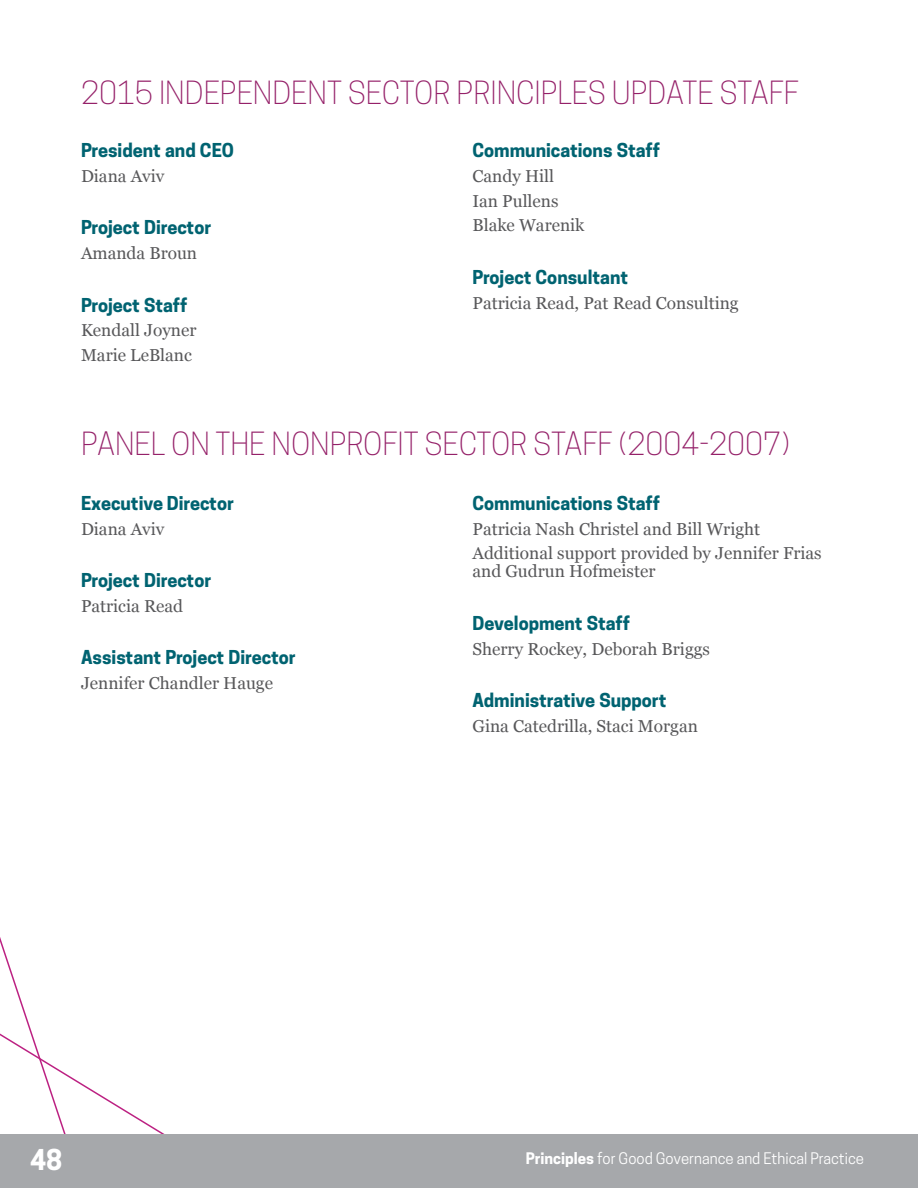
<style>
.page{position:relative;width:918px;height:1188px;background:#fff}
.page>*{position:absolute;margin:0;border:0;box-sizing:border-box;transform-origin:0 0}
.t1{font:300 30px "Cooper Hewitt";color:#952169}
.t2{font:700 27px "Cooper Hewitt";color:#fff}
.t3{font:700 18px "Cooper Hewitt";color:#006371}
.t4{font:17.25px/24.8px "Georgia";color:#58585a}
.t5{font:15px "Cooper Hewitt";color:#fff}
.s1{font-weight:700}
</style>
<div class="page">
<svg style="left:0;top:937px;width:165px;height:197px"></svg>
<div style="left:0;top:1134px;width:918px;height:54px;background:#a6a8ab"></div>
<h1 class="t1" style="left:81px;top:75px;width:719px">2015 INDEPENDENT SECTOR PRINCIPLES UPDATE STAFF</h1>
<p class="t3" style="left:81px;top:140px;width:155px">President and CEO</p>
<p class="t4" style="left:81px;top:163px;width:85px">Diana Aviv</p>
<p class="t3" style="left:81px;top:217px;width:132px">Project Director</p>
<p class="t4" style="left:81px;top:240px;width:118px">Amanda Broun</p>
<p class="t3" style="left:81px;top:294px;width:108px">Project Staff</p>
<p class="t4" style="left:81px;top:317px;width:117px">Kendall Joyner<br>Marie LeBlanc</p>
<p class="t3" style="left:472px;top:140px;width:189px">Communications Staff</p>
<p class="t4" style="left:472px;top:163px;width:114px">Candy Hill<br>Ian Pullens<br>Blake Warenik</p>
<p class="t3" style="left:472px;top:266px;width:157px">Project Consultant</p>
<p class="t4" style="left:472px;top:289px;width:268px">Patricia Read, Pat Read Consulting</p>
<h1 class="t1" style="left:81px;top:427px;width:711px">PANEL ON THE NONPROFIT SECTOR STAFF (2004-2007)</h1>
<p class="t3" style="left:81px;top:492px;width:154px">Executive Director</p>
<p class="t4" style="left:81px;top:516px;width:85px">Diana Aviv</p>
<p class="t3" style="left:81px;top:570px;width:132px">Project Director</p>
<p class="t4" style="left:81px;top:593px;width:104px">Patricia Read</p>
<p class="t3" style="left:81px;top:647px;width:216px">Assistant Project Director</p>
<p class="t4" style="left:81px;top:670px;width:194px">Jennifer Chandler Hauge</p>
<p class="t3" style="left:472px;top:492px;width:189px">Communications Staff</p>
<p class="t4" style="left:472px;top:516px;width:351px">Patricia Nash Christel and Bill Wright<br>Additional support provided by Jennifer Frias</p>
<p class="t4" style="left:472px;top:558px;width:184px">and Gudrun Hofmeister</p>
<p class="t3" style="left:472px;top:612px;width:159px">Development Staff</p>
<p class="t4" style="left:472px;top:636px;width:239px">Sherry Rockey, Deborah Briggs</p>
<p class="t3" style="left:472px;top:690px;width:196px">Administrative Support</p>
<p class="t4" style="left:472px;top:713px;width:227px">Gina Catedrilla, Staci Morgan</p>
<h2 class="t2" style="left:30px;top:1144px;width:34px">48</h2>
<p class="t5" style="left:526px;top:1150px;width:340px"><span class="s1">Principles</span> for Good Governance and Ethical Practice</p>
</div>
